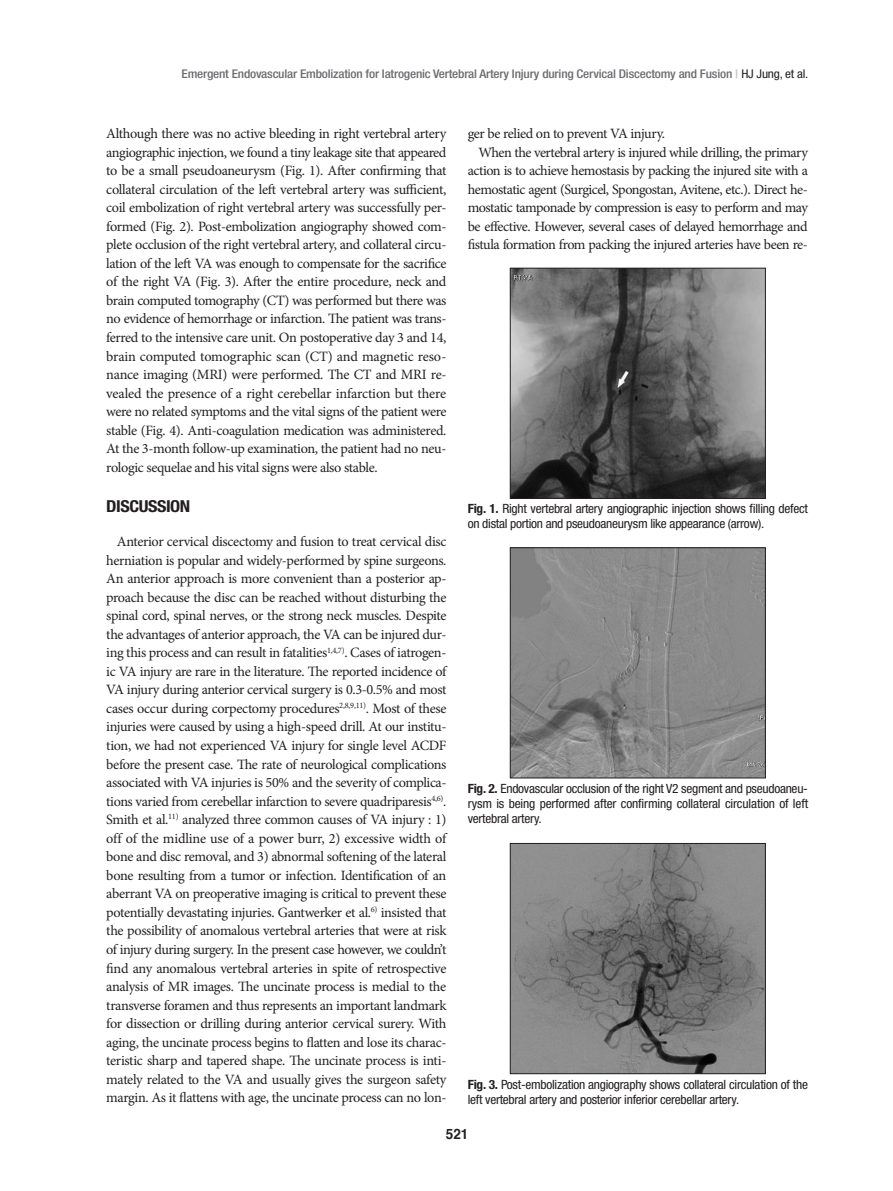
<style>
.page{position:relative;width:893px;height:1191px;background:#fff}
.page>*{position:absolute;margin:0;border:0;box-sizing:border-box;transform-origin:0 0}
.중제_JKNS{font:700 condensed 16.5px "Helvetica Neue LT Std";letter-spacing:-.025em;color:#231f20;scale:1.1 1}
.본문_JKNS{font:14.25px/18.6px "Minion Pro";letter-spacing:-.03em;color:#231f20;text-align:justify}
.t1{font:700 14.25px "Helvetica";color:#231f20;scale:.95 1}
.사진설명_JKNS{font:condensed 12.75px/15px "Helvetica Neue LT Std";letter-spacing:-.02em;color:#231f20;scale:1.05 1}
.런닝_JKNS{font:500 condensed 12px "Helvetica Neue LT Std";letter-spacing:-.015em;color:#6c6d70;scale:1.1 1}
.s1{color:#bcbdc0}
.s2{font-weight:400;color:#231f20}
.s3{font-weight:700}
</style>
<div class="page">
<img style="left:512px;top:270px;width:252px;height:226px">
<div style="left:510px;top:268px;width:256px;height:230px;border:1px solid #231f20"></div>
<img style="left:512px;top:549px;width:252px;height:227px">
<div style="left:510px;top:547px;width:256px;height:231px;border:1px solid #231f20"></div>
<img style="left:512px;top:845px;width:252px;height:227px">
<div style="left:510px;top:843px;width:256px;height:231px;border:1px solid #231f20"></div>
<p class="런닝_JKNS" style="left:182px;top:67px;width:571px">Emergent Endovascular Embolization for Iatrogenic Vertebral Artery Injury during Cervical Discectomy and Fusion <span class="s1">|</span> <span class="s2">HJ Jung, et al.</span></p>
<p class="본문_JKNS" style="left:106px;top:124px;width:342px">Although there was no active bleeding in right vertebral artery angiographic injection, we found a tiny leakage site that appeared to be a small pseudoaneurysm (Fig. 1). After confirming that collateral circulation of the left vertebral artery was sufficient, coil embolization of right vertebral artery was successfully per&shy;formed (Fig. 2). Post-embolization angiography showed com&shy;plete occlusion of the right vertebral artery, and collateral circu&shy;lation of the left VA was enough to compensate for the sacrifice of the right VA (Fig. 3). After the entire procedure, neck and brain computed tomography (CT) was performed but there was no evidence of hemorrhage or infarction. The patient was trans&shy;ferred to the intensive care unit. On postoperative day 3 and 14, brain computed tomographic scan (CT) and magnetic reso&shy;nance imaging (MRI) were performed. The CT and MRI re&shy;vealed the presence of a right cerebellar infarction but there were no related symptoms and the vital signs of the patient were stable (Fig. 4). Anti-coagulation medication was administered.<br>At the 3-month follow-up examination, the patient had no neu&shy;rologic sequelae and his vital signs were also stable.</p>
<p class="중제_JKNS" style="left:106px;top:496px;width:78px">DISCUSSION</p>
<p class="본문_JKNS" style="left:106px;top:532px;width:342px;text-indent:11px">Anterior cervical discectomy and fusion to treat cervical disc herniation is popular and widely-performed by spine surgeons.<br>An anterior approach is more convenient than a posterior ap&shy;proach because the disc can be reached without disturbing the spinal cord, spinal nerves, or the strong neck muscles. Despite the advantages of anterior approach, the VA can be injured dur&shy;ing this process and can result in fatalities<sup>1,4,7)</sup>. Cases of iatrogen&shy;ic VA injury are rare in the literature. The reported incidence of VA injury during anterior cervical surgery is 0.3-0.5% and most cases occur during corpectomy procedures<sup>2,8,9,11)</sup>. Most of these injuries were caused by using a high-speed drill. At our institu&shy;tion, we had not experienced VA injury for single level ACDF before the present case. The rate of neurological complications associated with VA injuries is 50% and the severity of complica&shy;tions varied from cerebellar infarction to severe quadriparesis<sup>4,6)</sup>.<br>Smith et al.<sup>11)</sup> analyzed three common causes of VA injury : 1) off of the midline use of a power burr, 2) excessive width of bone and disc removal, and 3) abnormal softening of the lateral bone resulting from a tumor or infection. Identification of an aberrant VA on preoperative imaging is critical to prevent these potentially devastating injuries. Gantwerker et al.<sup>6)</sup> insisted that the possibility of anomalous vertebral arteries that were at risk of injury during surgery. In the present case however, we couldn’t find any anomalous vertebral arteries in spite of retrospective analysis of MR images. The uncinate process is medial to the transverse foramen and thus represents an important landmark for dissection or drilling during anterior cervical surery. With aging, the uncinate process begins to flatten and lose its charac&shy;teristic sharp and tapered shape. The uncinate process is inti&shy;mately related to the VA and usually gives the surgeon safety margin. As it flattens with age, the uncinate process can no lon-</p>
<p class="본문_JKNS" style="left:468px;top:124px;width:199px">ger be relied on to prevent VA injury.</p>
<p class="본문_JKNS" style="left:468px;top:143px;width:342px;text-indent:11px">When the vertebral artery is injured while drilling, the primary action is to achieve hemostasis by packing the injured site with a hemostatic agent (Surgicel, Spongostan, Avitene, etc.). Direct he&shy;mostatic tamponade by compression is easy to perform and may be effective. However, several cases of delayed hemorrhage and fistula formation from packing the injured arteries have been re-</p>
<p class="사진설명_JKNS" style="left:468px;top:501px;width:325px"><span class="s3">Fig. 1.</span> Right vertebral artery angiographic injection shows filling defect on distal portion and pseudoaneurysm like appearance (arrow).</p>
<p class="사진설명_JKNS" style="left:468px;top:781px;width:326px;text-align:justify"><span class="s3">Fig. 2.</span> Endovascular occlusion of the right V2 segment and pseudoaneu&shy;rysm is being performed after confirming collateral circulation of left vertebral artery.</p>
<p class="사진설명_JKNS" style="left:468px;top:1076px;width:325px"><span class="s3">Fig. 3.</span> Post-embolization angiography shows collateral circulation of the left vertebral artery and posterior inferior cerebellar artery.</p>
<p class="t1" style="left:446px;top:1123px;width:25px">521</p>
</div>
